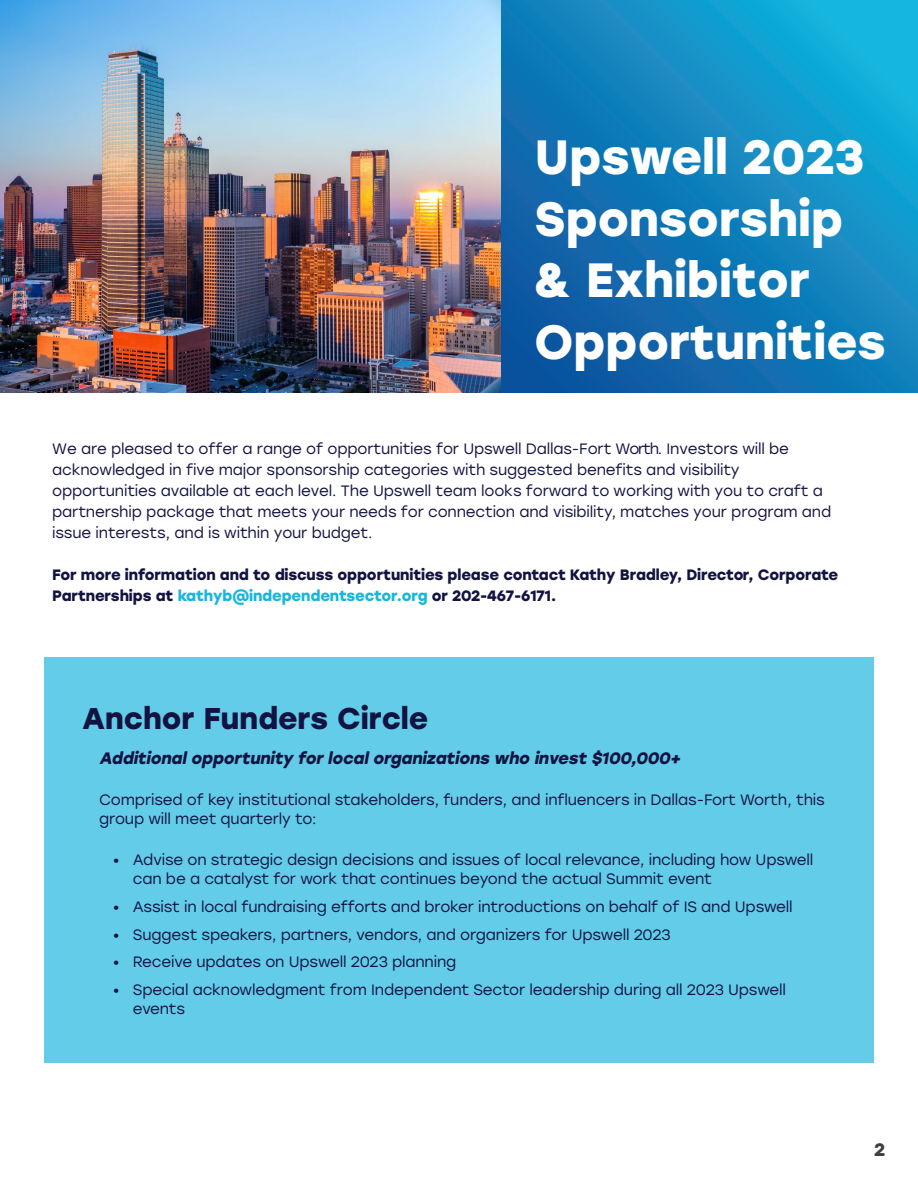
<style>
.page{position:relative;width:918px;height:1188px;background:#fff}
.page>*{position:absolute;margin:0;border:0;box-sizing:border-box;transform-origin:0 0}
.t1{font:700 48px/61.5px "Stolzl";color:#fff}
.t2{font:700 30px "Stolzl";color:#131342}
.t3{font:700 18px "Stolzl";color:#3f3f42}
.t4{font:italic 700 16.5px "Stolzl";color:#131342}
.t5{font:15px/21px "Stolzl";letter-spacing:-.01em;color:#131342}
.t6{font:700 15px/21px "Stolzl";letter-spacing:-.01em;color:#131342}
.s1{color:#17b6df}
</style>
<div class="page">
<svg style="left:493px;top:0;width:425px;height:393px;background:#1180bc"></svg>
<img style="left:0;top:0;width:500px;height:392px">
<div style="left:44px;top:657px;width:830px;height:406px;background:#62cce9"></div>
<h1 class="t1" style="left:535px;top:124px;width:353px">Upswell 2023<br>Sponsorship &amp; Exhibitor<br>Opportunities</h1>
<p class="t5" style="left:52px;top:437px;width:781px">We are pleased to offer a range of opportunities for Upswell Dallas-Fort Worth. Investors will be acknowledged in five major sponsorship categories with suggested benefits and visibility opportunities available at each level. The Upswell team looks forward to working with you to craft a partnership package that meets your needs for connection and visibility, matches your program and issue interests, and is within your budget.</p>
<p class="t6" style="left:52px;top:563px;width:788px">For more information and to discuss opportunities please contact Kathy Bradley, Director, Corporate<br>Partnerships at <span class="s1">kathyb@independentsector.org</span> or 202-467-6171.</p>
<h2 class="t2" style="left:82px;top:697px;width:348px">Anchor Funders Circle</h2>
<p class="t4" style="left:99px;top:747px;width:587px">Additionalopportunity forlocalorganizations who invest $100,000+</p>
<p class="t5" style="left:99px;top:789px;width:727px;line-height:19.5px">Comprised of key institutional stakeholders, funders, and influencers in Dallas-Fort Worth, this group will meet quarterly to:</p>
<p class="t5" style="left:133px;top:849px;width:682px;line-height:19.5px;text-indent:-20px">• Advise on strategic design decisions and issues of local relevance, including how Upswell can be a catalyst for work that continues beyond the actual Summit event</p>
<p class="t5" style="left:113px;top:896px;width:682px">• Assist in local fundraising efforts and broker introductions on behalf of IS and Upswell</p>
<p class="t5" style="left:113px;top:923px;width:560px">• Suggest speakers, partners, vendors, and organizers for Upswell 2023</p>
<p class="t5" style="left:113px;top:951px;width:345px">• Receive updates on Upswell 2023 planning</p>
<p class="t5" style="left:133px;top:979px;width:655px;line-height:19.5px;text-indent:-20px">• Special acknowledgment from Independent Sector leadership during all 2023 Upswell events</p>
<p class="t3" style="left:874px;top:1137px;width:13px">2</p>
</div>
